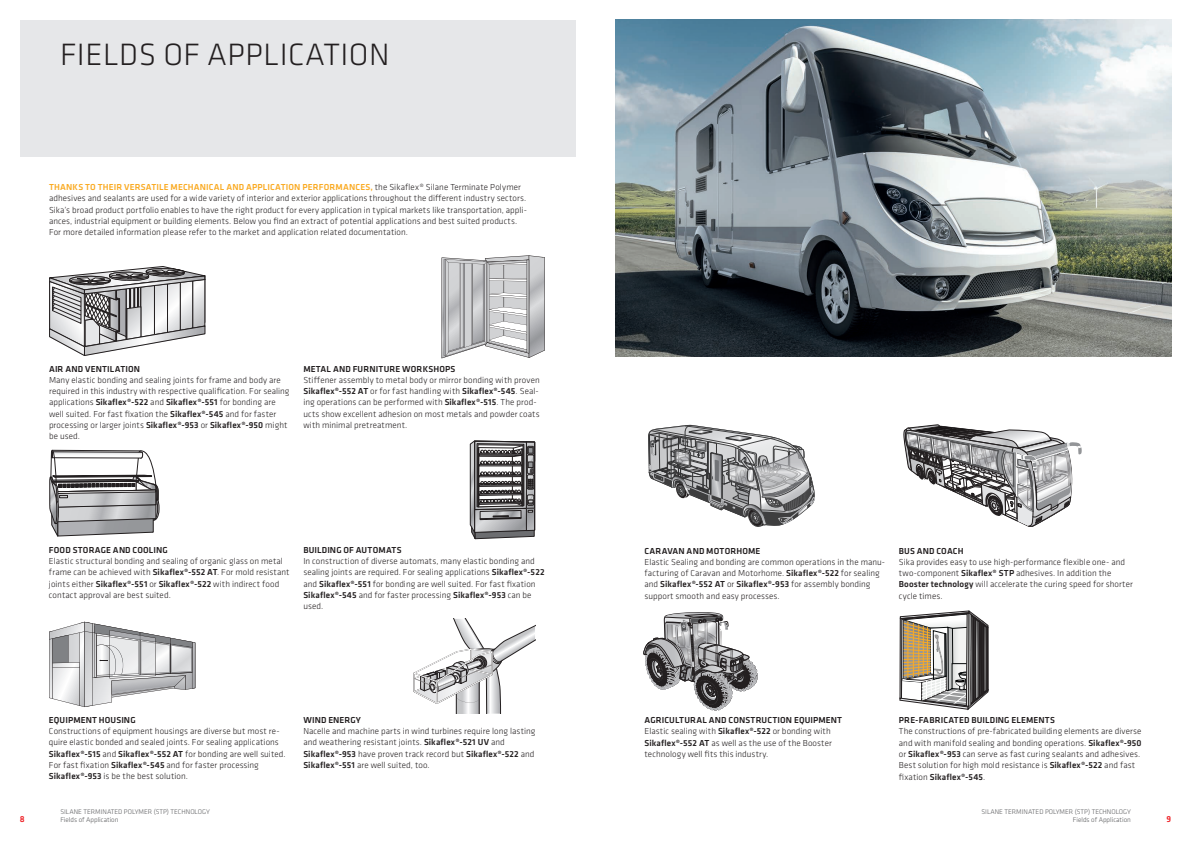
<style>
.page{position:relative;width:1191px;height:842px;background:#fff}
.page>*{position:absolute;margin:0;border:0;box-sizing:border-box;transform-origin:0 0}
.t1{font:300 32px "Klavika";letter-spacing:.015em;color:#231f20}
.t2{font:300 9px/11.3px "Klavika";letter-spacing:.005em;color:#231f20}
.t3{font:500 9px "Klavika";letter-spacing:.01em;color:#231f20}
.t4{font:500 9px "Klavika";color:#ee1d23}
.t5{font:300 7px/8.4px "Klavika";color:#57585a;text-align:right}
.s1{font-weight:500;color:#faab24}
.s2{font-weight:500}
</style>
<div class="page">
<div style="left:20px;top:20px;width:555px;height:136px;background:#e6e7e9"></div>
<svg style="left:49px;top:266px;width:157px;height:90px"></svg>
<svg style="left:903px;top:424px;width:179px;height:103px"></svg>
<svg style="left:648px;top:424px;width:167px;height:103px"></svg>
<svg style="left:643px;top:612px;width:115px;height:99px"></svg>
<svg style="left:899px;top:611px;width:89px;height:99px"></svg>
<hr style="left:968px;top:613px;width:1px;height:93px;background:#231f20">
<svg style="left:49px;top:450px;width:110px;height:87px"></svg>
<svg style="left:441px;top:255px;width:104px;height:103px;background:#c3c4c6"></svg>
<svg style="left:470px;top:440px;width:65px;height:100px;background:#848284"></svg>
<svg style="left:49px;top:622px;width:146px;height:85px"></svg>
<svg style="left:413px;top:619px;width:122px;height:95px"></svg>
<img style="left:615px;top:20px;width:556px;height:337px">
<h1 class="t1" style="left:60px;top:35px;width:331px">FIELDS OF APPLICATION</h1>
<p class="t2" style="left:49px;top:181px;width:479px"><span class="s1">THANKS TO THEIR VERSATILE MECHANICAL AND APPLICATION PERFORMANCES,</span> the Sikaflex® Silane Terminate Polymer adhesives and sealants are used for a wide variety of interior and exterior applications throughout the different industry sectors.<br>Sika’s broad product portfolio enables to have the right product for every application in typical markets like transportation, appli&shy;ances, industrial equipment or building elements. Below you find an extract of potential applications and best suited products.<br>For more detailed information please refer to the market and application related documentation.</p>
<p class="t3" style="left:49px;top:362px;width:93px">AIR AND VENTILATION</p>
<p class="t2" style="left:49px;top:374px;width:242px">Many elastic bonding and sealing joints for frame and body are required in this industry with respective qualification. For sealing applications <span class="s2">Sikaflex®-522</span> and <span class="s2">Sikaflex®-551</span> for bonding are well suited. For fast fixation the <span class="s2">Sikaflex®-545</span> and for faster processing or larger joints <span class="s2">Sikaflex®-953</span> or <span class="s2">Sikaflex®-950</span> might be used.</p>
<p class="t3" style="left:303px;top:362px;width:153px">METAL AND FURNITURE WORKSHOPS</p>
<p class="t2" style="left:303px;top:374px;width:238px">Stiffener assembly to metal body or mirror bonding with proven <span class="s2">Sikaflex®-552 AT</span> or for fast handling with <span class="s2">Sikaflex®-545</span>. Seal&shy;ing operations can be performed with <span class="s2">Sikaflex®-515</span>. The prod&shy;ucts show excellent adhesion on most metals and powder coats with minimal pretreatment.</p>
<p class="t3" style="left:49px;top:544px;width:120px">FOOD STORAGE AND COOLING</p>
<p class="t2" style="left:49px;top:555px;width:242px">Elastic structural bonding and sealing of organic glass on metal frame can be achieved with <span class="s2">Sikaflex®-552 AT</span>. For mold resistant joints either <span class="s2">Sikaflex®-551</span> or <span class="s2">Sikaflex®-522</span> with indirect food contact approval are best suited.</p>
<p class="t3" style="left:303px;top:544px;width:100px">BUILDING OF AUTOMATS</p>
<p class="t2" style="left:303px;top:555px;width:243px">In construction of diverse automats, many elastic bonding and sealing joints are required. For sealing applications <span class="s2">Sikaflex®-522 </span>and <span class="s2">Sikaflex®-551</span> for bonding are well suited. For fast fixation <span class="s2">Sikaflex®-545</span> and for faster processing <span class="s2">Sikaflex®-953</span> can be used.</p>
<p class="t3" style="left:49px;top:713px;width:88px">EQUIPMENT HOUSING</p>
<p class="t2" style="left:49px;top:725px;width:238px">Constructions of equipment housings are diverse but most re&shy;quire elastic bonded and sealed joints. For sealing applications <span class="s2">Sikaflex®-515</span> and <span class="s2">Sikaflex®-552 AT</span> for bonding are well suited.<br>For fast fixation <span class="s2">Sikaflex®-545</span> and for faster processing <span class="s2">Sikaflex®-953</span> is be the best solution.</p>
<p class="t3" style="left:303px;top:713px;width:59px">WIND ENERGY</p>
<p class="t2" style="left:303px;top:725px;width:234px">Nacelle and machine parts in wind turbines require long lasting and weathering resistant joints. <span class="s2">Sikaflex®-521 UV</span> and <span class="s2">Sikaflex®-953</span> have proven track record but <span class="s2">Sikaflex®-522</span> and <span class="s2">Sikaflex®-551</span> are well suited, too.</p>
<p class="t3" style="left:644px;top:544px;width:117px">CARAVAN AND MOTORHOME</p>
<p class="t2" style="left:644px;top:556px;width:242px">Elastic Sealing and bonding are common operations in the manu&shy;facturing of Caravan and Motorhome. <span class="s2">Sikaflex®-522</span> for sealing and <span class="s2">Sikaflex®-552 AT</span> or <span class="s2">Sikaflex®-953</span> for assembly bonding support smooth and easy processes.</p>
<p class="t3" style="left:899px;top:544px;width:66px">BUS AND COACH</p>
<p class="t2" style="left:899px;top:556px;width:235px">Sika provides easy to use high-performance flexible one- and two-component <span class="s2">Sikaflex® STP</span> adhesives. In addition the <span class="s2">Booster technology</span> will accelerate the curing speed for shorter cycle times.</p>
<p class="t2" style="left:644px;top:714px;width:199px"><span class="s2">AGRICULTURAL AND CONSTRUCTION EQUIPMENT </span>Elastic sealing with <span class="s2">Sikaflex®-522</span> or bonding with <span class="s2">Sikaflex®-552 AT</span> as well as the use of the Booster technology well fits this industry.</p>
<p class="t3" style="left:899px;top:714px;width:158px">PRE-FABRICATED BUILDING ELEMENTS</p>
<p class="t2" style="left:899px;top:726px;width:244px">The constructions of pre-fabricated building elements are diverse and with manifold sealing and bonding operations. <span class="s2">Sikaflex®-950 </span>or <span class="s2">Sikaflex®-953</span> can serve as fast curing sealants and adhesives.<br>Best solution for high mold resistance is <span class="s2">Sikaflex®-522</span> and fast fixation <span class="s2">Sikaflex®-545</span>.</p>
<p class="t5" style="left:60px;top:807px;width:151px;text-align:left">SILANE TERMINATED POLYMER (STP) TECHNOLOGY<br>Fields of Application</p>
<p class="t5" style="left:981px;top:807px;width:151px">SILANE TERMINATED POLYMER (STP) TECHNOLOGY<br>Fields of Application</p>
<p class="t4" style="left:20px;top:813px;width:6px">8</p>
<p class="t4" style="left:1166px;top:813px;width:6px">9</p>
</div>
